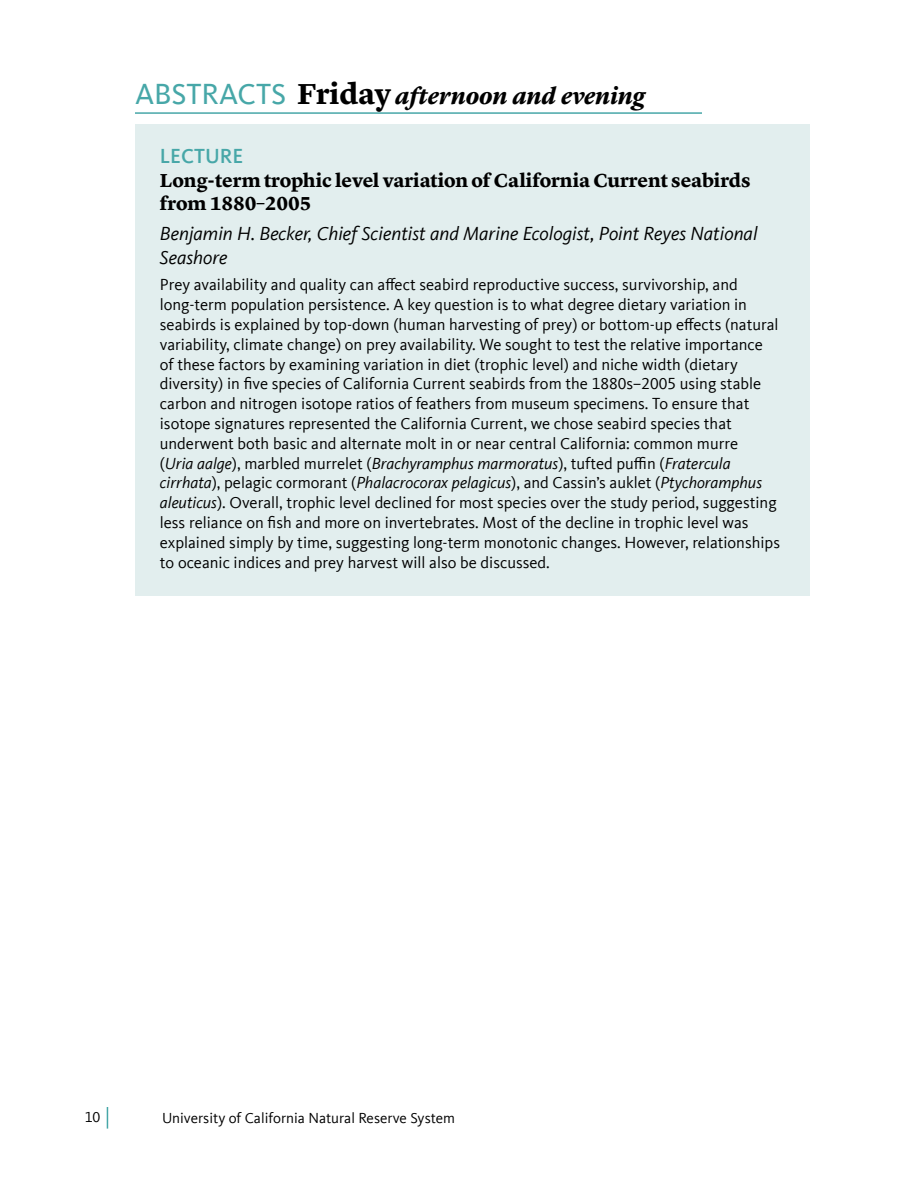
<style>
.page{position:relative;width:918px;height:1188px;background:#fff}
.page>*{position:absolute;margin:0;border:0;box-sizing:border-box;transform-origin:0 0}
.t1{font:italic 700 24px "Lyon Ofc";color:#000}
.t2{font:500 21px "Kievit Sc Offc Pro";color:#47a7a8}
.t3{font:italic 19.5px/23.4px "Kievit Offc Pro";color:#000}
.t4{font:700 19.5px/23.4px "Lyon Ofc";color:#000}
.t5{font:16.5px/19.8px "Kievit Offc Pro";color:#000}
.t6{font:15px "Kievit Offc Pro";color:#000}
.s1{font-family:"Kievit Sc Offc Pro";font-weight:400;font-style:normal;font-size:30px;color:#47a7a8}
.s2{font-style:normal;font-size:30px}
.s3{font-style:italic}
</style>
<div class="page">
<svg style="left:107px;top:1107px;width:1px;height:22px"></svg>
<hr style="left:135px;top:112px;width:567px;height:2px;background:#47a7a8">
<div style="left:135px;top:124px;width:675px;height:472px;background:#e2eeee"></div>
<h1 class="t1" style="left:135px;top:77px;width:512px"><span class="s1">ABSTRACTS</span> <span class="s2">Friday</span> afternoon and evening</h1>
<p class="t2" style="left:160px;top:144px;width:85px">LECTURE</p>
<p class="t4" style="left:160px;top:167px;width:592px">Long-term trophic level variation of California Current seabirds from 1880–2005</p>
<p class="t3" style="left:160px;top:222px;width:599px">Benjamin H. Becker, Chief Scientist and Marine Ecologist, Point Reyes National<br>Seashore</p>
<p class="t5" style="left:160px;top:275px;width:622px">Prey availability and quality can affect seabird reproductive success, survivorship, and long-term population persistence. A key question is to what degree dietary variation in seabirds is explained by top-down (human harvesting of prey) or bottom-up effects (natural variability, climate change) on prey availability. We sought to test the relative importance of these factors by examining variation in diet (trophic level) and niche width (dietary diversity) in five species of California Current seabirds from the 1880s–2005 using stable carbon and nitrogen isotope ratios of feathers from museum specimens. To ensure that isotope signatures represented the California Current, we chose seabird species that underwent both basic and alternate molt in or near central California: common murre<br>(<span class="s3">Uria aalge</span>), marbled murrelet (<span class="s3">Brachyramphus marmoratus</span>), tufted puffin (<span class="s3">Fratercula cirrhata</span>), pelagic cormorant (<span class="s3">Phalacrocorax pelagicus</span>), and Cassin’s auklet (<span class="s3">Ptychoramphus aleuticus</span>). Overall, trophic level declined for most species over the study period, suggesting less reliance on fish and more on invertebrates. Most of the decline in trophic level was explained simply by time, suggesting long-term monotonic changes. However, relationships to oceanic indices and prey harvest will also be discussed.</p>
<p class="t6" style="left:85px;top:1108px;width:17px">10</p>
<p class="t6" style="left:162px;top:1109px;width:295px">University of California Natural Reserve System</p>
</div>
